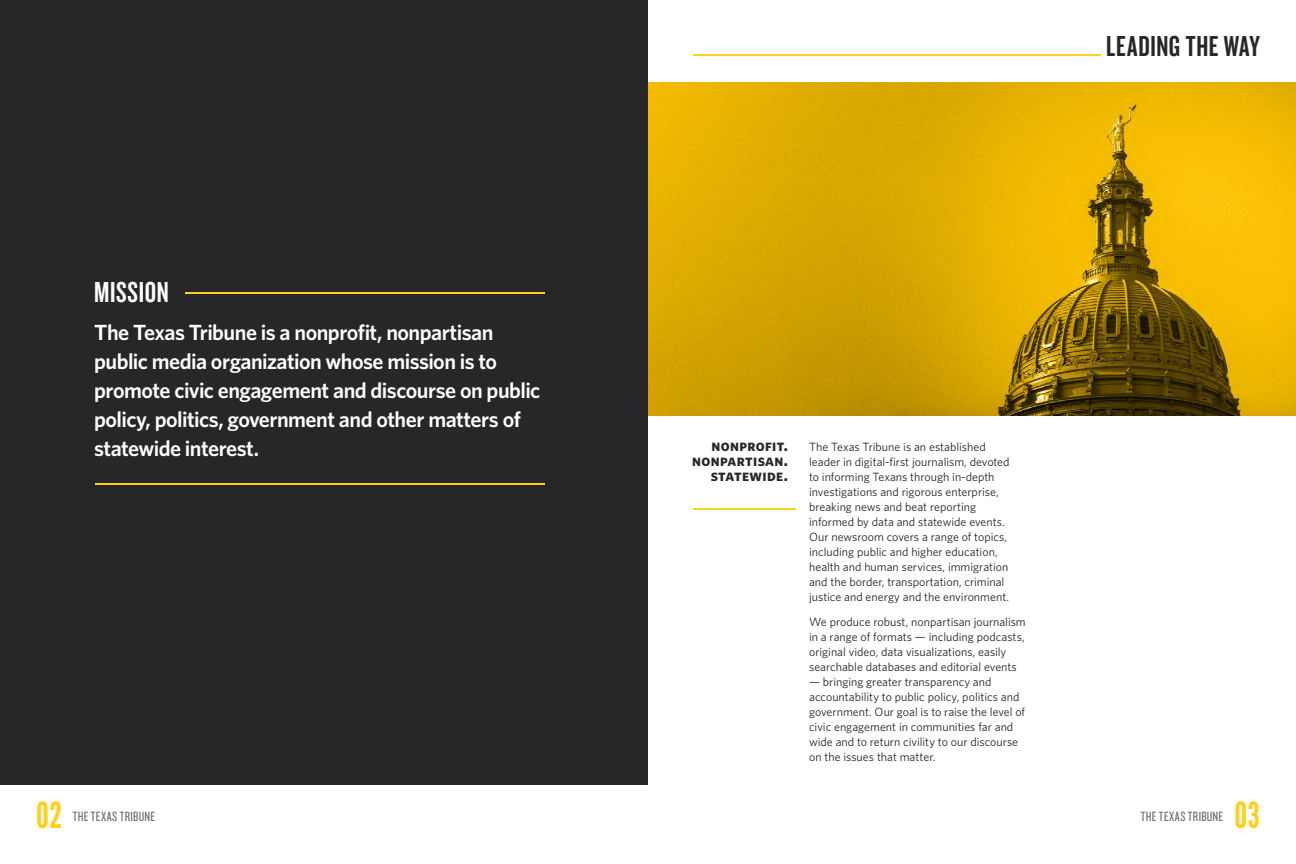
<style>
.page{position:relative;width:1296px;height:864px;background:#fff}
.page>*{position:absolute;margin:0;border:0;box-sizing:border-box;transform-origin:0 0}
.t1{font:36px "League Gothic";color:#ffd11d}
.t2{font:30px "Knockout HTF48 Featherweight";letter-spacing:.02em;color:#272628}
.t3{font:30px "Knockout HTF48 Featherweight";letter-spacing:.02em;color:#fff}
.t4{font:600 22px/29px "Whitney";letter-spacing:-.025em;color:#fff}
.t5{font:16px/15px "Whitney Bold SC";letter-spacing:.02em;color:#272628;text-align:right}
.t6{font:14px "Knockout HTF28 Junior Featherwt";letter-spacing:.03em;color:#717176}
.t7{font:12px/15px "Whitney";color:#272628}
</style>
<div class="page">
<hr style="left:693px;top:508px;width:103px;height:1px;background:#ffd11d">
<img style="left:648px;top:82px;width:648px;height:334px">
<div style="left:0;top:0;width:648px;height:785px;background:#272628"></div>
<hr style="left:693px;top:55px;width:407px;height:1px;background:#ffd11d">
<hr style="left:185px;top:292px;width:360px;height:2px;background:#ffd11d">
<hr style="left:95px;top:484px;width:450px;height:1px;background:#ffd11d">
<h2 class="t2" style="left:1106px;top:31px;width:155px">LEADING THE WAY</h2>
<h2 class="t3" style="left:94px;top:277px;width:76px">MISSION</h2>
<h3 class="t4" style="left:94px;top:317px;width:448px">The Texas Tribune is a nonprofit, nonpartisan public media organization whose mission is to promote civic engagement and discourse on public policy, politics, government and other matters of statewide interest.</h3>
<h3 class="t5" style="left:692px;top:437px;width:98px">nonprofit. nonpartisan. statewide.</h3>
<p class="t7" style="left:809px;top:439px;width:202px">The Texas Tribune is an established leader in digital-first journalism, devoted to informing Texans through in-depth investigations and rigorous enterprise, breaking news and beat reporting informed by data and statewide events.<br>Our newsroom covers a range of topics, including public and higher education, health and human services, immigration and the border, transportation, criminal justice and energy and the environment.</p>
<p class="t7" style="left:809px;top:614px;width:218px">We produce robust, nonpartisan journalism in a range of formats — including podcasts, original video, data visualizations, easily searchable databases and editorial events</p>
<p class="t7" style="left:809px;top:674px;width:218px">— bringing greater transparency and accountability to public policy, politics and government. Our goal is to raise the level of civic engagement in communities far and wide and to return civility to our discourse on the issues that matter.</p>
<h1 class="t1" style="left:36px;top:793px;width:28px">02</h1>
<p class="t6" style="left:73px;top:809px;width:84px">THE TEXAS TRIBUNE</p>
<p class="t6" style="left:1141px;top:809px;width:84px">THE TEXAS TRIBUNE</p>
<h1 class="t1" style="left:1234px;top:793px;width:27px">03</h1>
</div>
